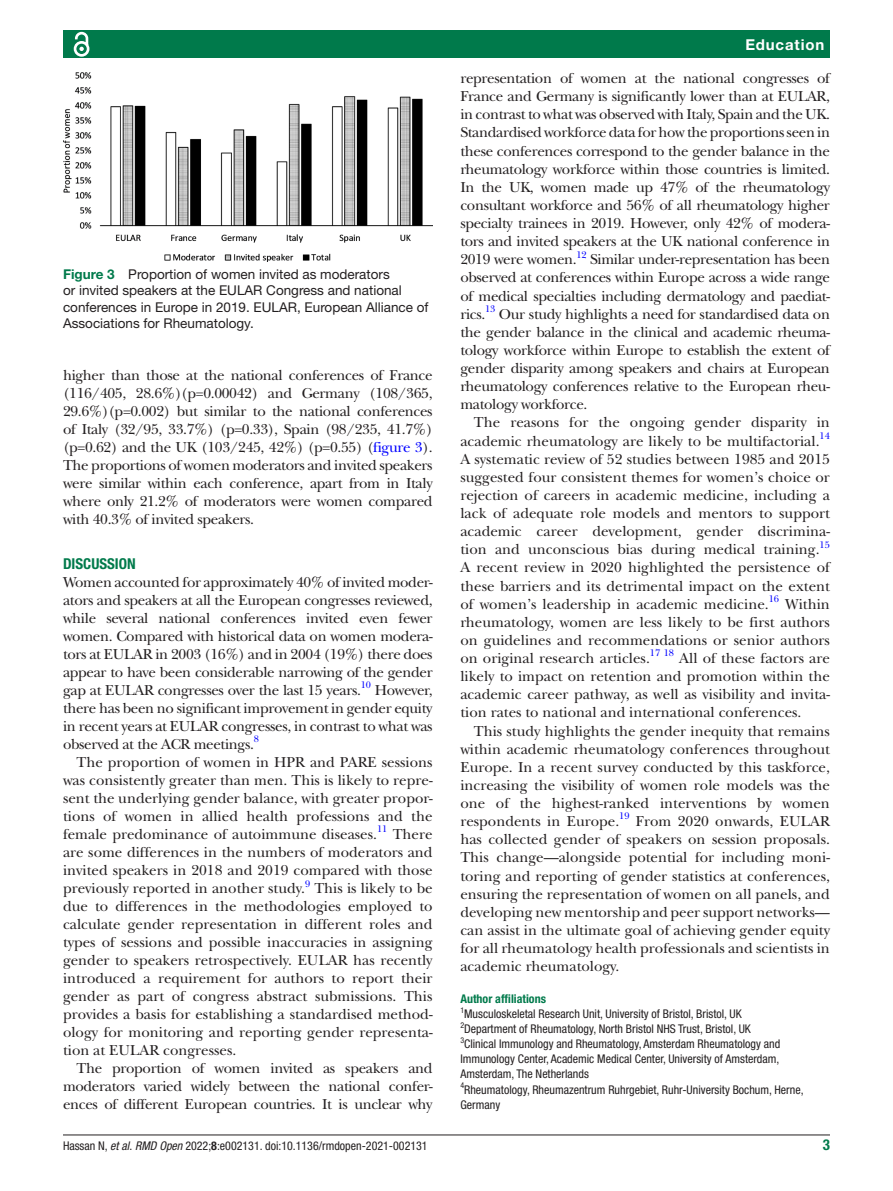
<style>
.page{position:relative;width:893px;height:1191px;background:#fff}
.page>*{position:absolute;margin:0;border:0;box-sizing:border-box;transform-origin:0 0}
.t1{font:15px/18.1px "New Baskerville";color:#231f20;text-align:justify}
.t2{font:700 condensed 15px "Helvetica Neue LT Std";color:#007a4b}
.t3{font:700 15px "Helvetica Neue LT Std";letter-spacing:.055em;color:#fff}
.t4{font:13.5px/16.2px "Helvetica Neue LT Std";color:#231f20}
.t5{font:condensed 12px/15.1px "Helvetica Neue LT Std";color:#231f20}
.t6{font:9.9px "New Baskerville";color:#00f}
.s1{font-weight:700;color:#007a4b}
.s2{color:#00f}
.s3{font-style:italic}
.s4{font-weight:700}
</style>
<div class="page">
<hr style="left:63px;top:1134px;width:767px;height:1px;background:#231f20">
<div style="left:63px;top:31px;width:767px;height:27px;background:#007a4b"></div>
<svg style="left:73px;top:31px;width:17px;height:26px"></svg>
<img style="left:63px;top:73px;width:370px;height:188px">
<p class="t4" style="left:63px;top:266px;width:367px"><span class="s1">Figure 3</span> Proportion of women invited as moderators<br>or invited speakers at the EULAR Congress and national conferences in Europe in 2019. EULAR, European Alliance of Associations for Rheumatology.</p>
<p class="t1" style="left:63px;top:366px;width:371px">higher than those at the national conferences of France (116/405, 28.6%)(p=0.00042) and Germany (108/365, 29.6%)(p=0.002) but similar to the national conferences of Italy (32/95, 33.7%) (p=0.33), Spain (98/235, 41.7%) (p=0.62) and the UK (103/245, 42%) (p=0.55) (<span class="s2">figure 3</span>).<br>The proportions of women moderators and invited speakers were similar within each conference, apart from in Italy where only 21.2% of moderators were women compared with 40.3% of invited speakers.</p>
<p class="t2" style="left:63px;top:555px;width:74px">DISCUSSION</p>
<p class="t1" style="left:63px;top:573px;width:371px">Women accounted for approximately 40% of invited moder&shy;ators and speakers at all the European congresses reviewed, while several national conferences invited even fewer women. Compared with historical data on women modera&shy;tors at EULAR in 2003 (16%) and in 2004 (19%) there does appear to have been considerable narrowing of the gender gap at EULAR congresses over the last 15 years.</p>
<p class="t6" style="left:361px;top:679px;width:12px">10</p>
<p class="t1" style="left:63px;top:681px;width:371px;text-indent:312px">However, there has been no significant improvement in gender equity in recent years at EULAR congresses, in contrast to what was observed at the ACR meetings.</p>
<p class="t6" style="left:254px;top:733px;width:7px">8</p>
<p class="t1" style="left:63px;top:753px;width:371px;text-indent:14px">The proportion of women in HPR and PARE sessions was consistently greater than men. This is likely to repre&shy;sent the underlying gender balance, with greater propor&shy;tions of women in allied health professions and the female predominance of autoimmune diseases.<sup>11</sup> There are some differences in the numbers of moderators and invited speakers in 2018 and 2019 compared with those previously reported in another study.</p>
<p class="t6" style="left:305px;top:877px;width:7px">9</p>
<p class="t1" style="left:63px;top:879px;width:371px;text-indent:251px">This is likely to be due to differences in the methodologies employed to calculate gender representation in different roles and types of sessions and possible inaccuracies in assigning gender to speakers retrospectively. EULAR has recently introduced a requirement for authors to report their gender as part of congress abstract submissions. This provides a basis for establishing a standardised method&shy;ology for monitoring and reporting gender representa&shy;tion at EULAR congresses.</p>
<p class="t1" style="left:63px;top:1059px;width:371px;text-indent:14px">The proportion of women invited as speakers and moderators varied widely between the national confer&shy;ences of different European countries. It is unclear why</p>
<p class="t3" style="left:745px;top:35px;width:80px">Education</p>
<p class="t1" style="left:460px;top:69px;width:371px">representation of women at the national congresses of France and Germany is significantly lower than at EULAR, in contrast to what was observed with Italy, Spain and the UK.<br>Standardised workforce data for how the proportions seen in these conferences correspond to the gender balance in the rheumatology workforce within those countries is limited.<br>In the UK, women made up 47% of the rheumatology consultant workforce and 56% of all rheumatology higher specialty trainees in 2019. However, only 42% of modera&shy;tors and invited speakers at the UK national conference in 2019 were women.<sup>12</sup> Similar under-representation has been observed at conferences within Europe across a wide range of medical specialties including dermatology and paediat&shy;rics.</p>
<p class="t6" style="left:485px;top:303px;width:12px">13</p>
<p class="t1" style="left:460px;top:305px;width:371px;text-indent:39px">Our study highlights a need for standardised data on the gender balance in the clinical and academic rheuma&shy;tology workforce within Europe to establish the extent of gender disparity among speakers and chairs at European rheumatology conferences relative to the European rheu&shy;matology workforce.</p>
<p class="t1" style="left:460px;top:413px;width:371px;text-indent:14px">The reasons for the ongoing gender disparity in academic rheumatology are likely to be multifactorial.</p>
<p class="t6" style="left:820px;top:430px;width:12px">14</p>
<p class="t1" style="left:460px;top:450px;width:371px">A systematic review of 52 studies between 1985 and 2015 suggested four consistent themes for women’s choice or rejection of careers in academic medicine, including a lack of adequate role models and mentors to support academic career development, gender discrimina&shy;tion and unconscious bias during medical training.</p>
<p class="t6" style="left:820px;top:538px;width:12px">15</p>
<p class="t1" style="left:460px;top:558px;width:371px">A recent review in 2020 highlighted the persistence of these barriers and its detrimental impact on the extent of women’s leadership in academic medicine.</p>
<p class="t6" style="left:769px;top:593px;width:12px">16</p>
<p class="t1" style="left:460px;top:595px;width:371px;text-indent:325px">Within rheumatology, women are less likely to be first authors on guidelines and recommendations or senior authors on original research articles.<sup>17</sup> <sup>18</sup> All of these factors are likely to impact on retention and promotion within the academic career pathway, as well as visibility and invita&shy;tion rates to national and international conferences.</p>
<p class="t1" style="left:460px;top:721px;width:371px;text-indent:14px">This study highlights the gender inequity that remains within academic rheumatology conferences throughout Europe. In a recent survey conducted by this taskforce, increasing the visibility of women role models was the one of the highest-ranked interventions by women respondents in Europe.</p>
<p class="t6" style="left:619px;top:810px;width:12px">19</p>
<p class="t1" style="left:460px;top:812px;width:371px;text-indent:176px">From 2020 onwards, EULAR has collected gender of speakers on session proposals.<br>This change—alongside potential for including moni&shy;toring and reporting of gender statistics at conferences, ensuring the representation of women on all panels, and developing new mentorship and peer support networks— can assist in the ultimate goal of achieving gender equity for all rheumatology health professionals and scientists in academic rheumatology.</p>
<p class="t5" style="left:460px;top:991px;width:345px"><span class="s1">Author affiliations<br></span><sup>1</sup>Musculoskeletal Research Unit, University of Bristol, Bristol, UK<br><sup>2</sup>Department of Rheumatology, North Bristol NHS Trust, Bristol, UK<br><sup>3</sup>Clinical Immunology and Rheumatology, Amsterdam Rheumatology and Immunology Center, Academic Medical Center, University of Amsterdam, Amsterdam, The Netherlands<br><sup>4</sup>Rheumatology, Rheumazentrum Ruhrgebiet, Ruhr-University Bochum, Herne, Germany</p>
<p class="t5" style="left:63px;top:1137px;width:366px">Hassan N, <span class="s3">et al</span>. <span class="s3">RMD Open</span> 2022;<span class="s4">8</span>:e002131. doi:10.1136/rmdopen-2021-002131</p>
<p class="t2" style="left:823px;top:1135px;width:9px">3</p>
</div>
